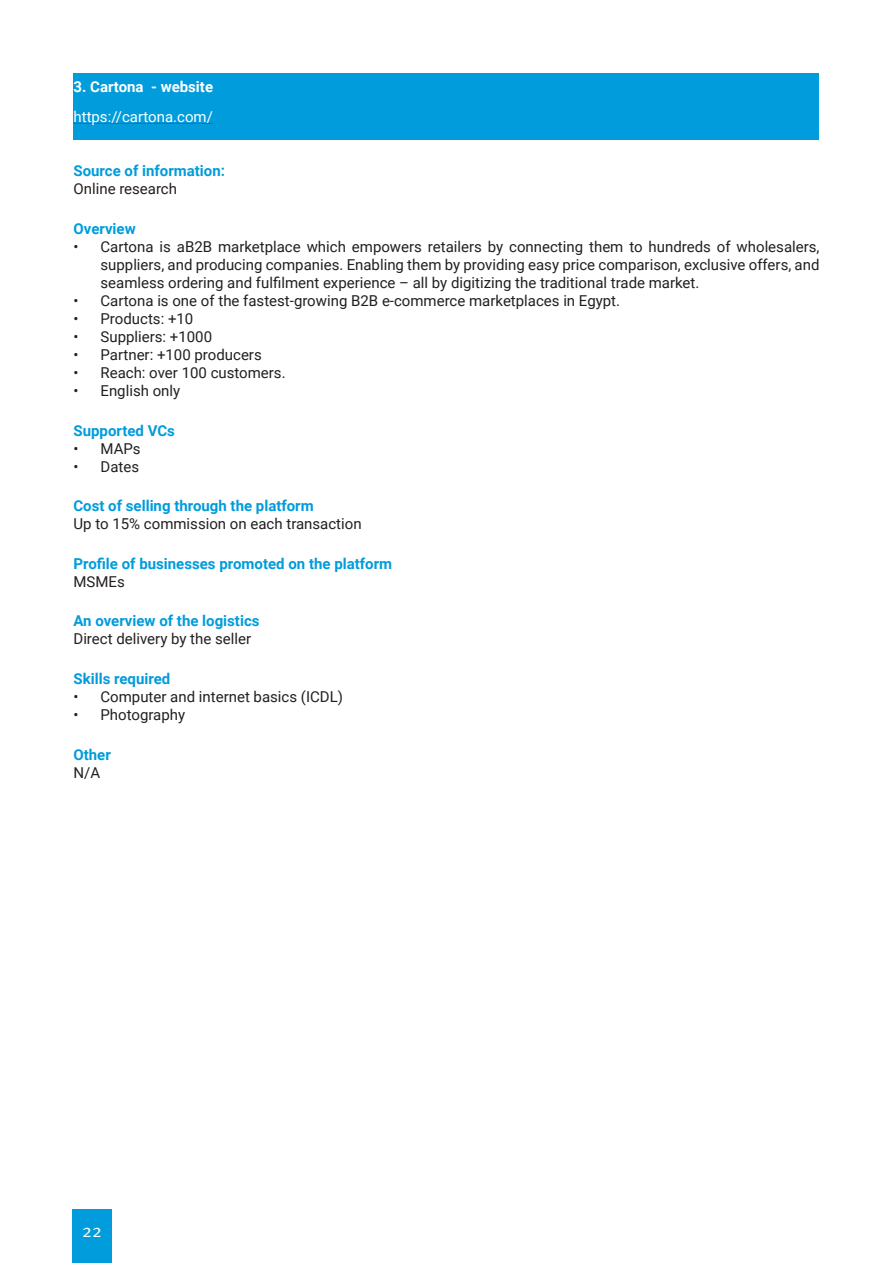
<style>
.page{position:relative;width:893px;height:1263px;background:#fff}
.page>*{position:absolute;margin:0;border:0;box-sizing:border-box;transform-origin:0 0}
.t1{font:18px "Meta Pro";color:#fff}
.t2{font:15px/18px "Roboto";color:#231f20;text-align:justify}
.t3{font:700 15px "Roboto";color:#009cdc}
.t4{font:15px "Roboto";color:#fff}
.t5{font:700 15px "Roboto";color:#fff}
</style>
<div class="page">
<div style="left:72px;top:1209px;width:40px;height:54px;background:#009cdc"></div>
<div style="left:74px;top:74px;width:745px;height:66px;background:#009cdc"></div>
<hr style="left:74px;top:123px;width:139px;height:1px;background:#2865b1">
<p class="t5" style="left:74px;top:76px;width:141px">3. Cartona - website</p>
<p class="t4" style="left:74px;top:106px;width:141px">https://cartona.com/</p>
<p class="t3" style="left:74px;top:160px;width:153px">Source of information:</p>
<p class="t2" style="left:74px;top:179px;width:105px">Online research</p>
<p class="t3" style="left:74px;top:218px;width:64px">Overview</p>
<p class="t2" style="left:100px;top:237px;width:720px;text-indent:-27px">• Cartona is aB2B marketplace which empowers retailers by connecting them to hundreds of wholesalers, suppliers, and producing companies. Enabling them by providing easy price comparison, exclusive offers, and seamless ordering and fulfilment experience – all by digitizing the traditional trade market.</p>
<p class="t2" style="left:74px;top:291px;width:548px">• Cartona is one of the fastest-growing B2B e-commerce marketplaces in Egypt.</p>
<p class="t2" style="left:74px;top:309px;width:121px">• Products: +10</p>
<p class="t2" style="left:74px;top:327px;width:140px">• Suppliers: +1000</p>
<p class="t2" style="left:74px;top:345px;width:190px">• Partner: +100 producers</p>
<p class="t2" style="left:74px;top:363px;width:214px">• Reach: over 100 customers.</p>
<p class="t2" style="left:74px;top:381px;width:108px">• English only</p>
<p class="t3" style="left:74px;top:420px;width:103px">Supported VCs</p>
<p class="t2" style="left:74px;top:439px;width:69px">• MAPs</p>
<p class="t2" style="left:74px;top:457px;width:67px">• Dates</p>
<p class="t3" style="left:74px;top:495px;width:242px">Cost of selling through the platform</p>
<p class="t2" style="left:74px;top:514px;width:290px">Up to 15% commission on each transaction</p>
<p class="t3" style="left:74px;top:553px;width:320px">Profile of businesses promoted on the platform</p>
<p class="t2" style="left:74px;top:572px;width:53px">MSMEs</p>
<p class="t3" style="left:74px;top:610px;width:188px">An overview of the logistics</p>
<p class="t2" style="left:74px;top:629px;width:179px">Direct delivery by the seller</p>
<p class="t3" style="left:74px;top:668px;width:98px">Skills required</p>
<p class="t2" style="left:74px;top:687px;width:271px">• Computer and internet basics (ICDL)</p>
<p class="t2" style="left:74px;top:705px;width:113px">• Photography</p>
<p class="t3" style="left:74px;top:744px;width:39px">Other</p>
<p class="t2" style="left:74px;top:763px;width:28px">N/A</p>
<p class="t1" style="left:82px;top:1219px;width:21px">22</p>
</div>
